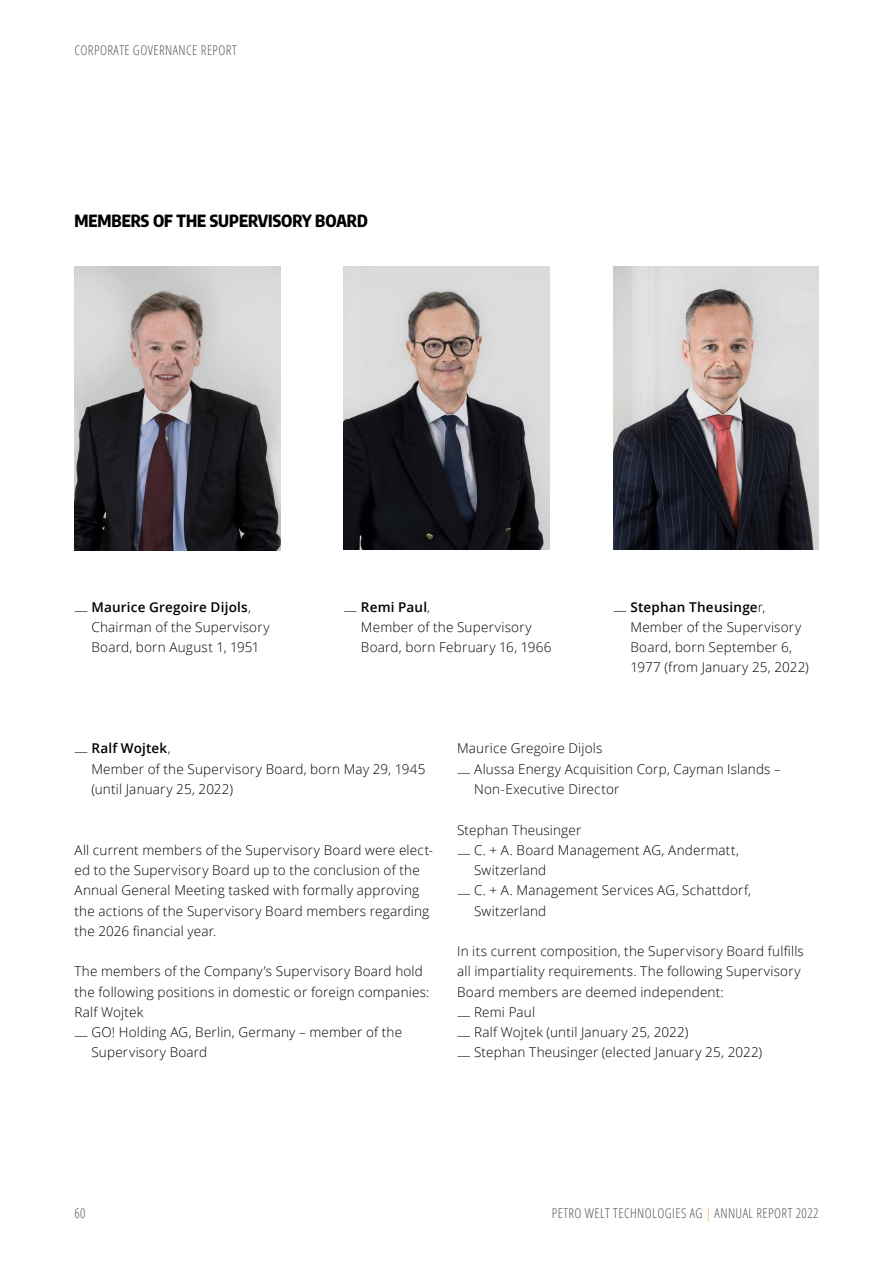
<style>
.page{position:relative;width:893px;height:1263px;background:#fff}
.page>*{position:absolute;margin:0;border:0;box-sizing:border-box;transform-origin:0 0}
.t1{font:800 16.5px "Encode Sans Condensed";color:#000}
.t2{font:300 13.5px/20.2px "Open Sans";letter-spacing:.015em;color:#000}
.t3{font:300 condensed 13.5px "Open Sans";letter-spacing:.03em;color:#575756}
.s1{font-weight:600}
.s2{color:#f7a641}
</style>
<div class="page">
<img style="left:74px;top:266px;width:206px;height:285px">
<img style="left:344px;top:266px;width:205px;height:284px">
<img style="left:613px;top:266px;width:206px;height:284px">
<p class="t3" style="left:74px;top:41px;width:164px">CORPORATE GOVERNANCE REPORT</p>
<p class="t1" style="left:74px;top:208px;width:295px">MEMBERS OF THE SUPERVISORY BOARD</p>
<p class="t2" style="left:91px;top:596px;width:180px;text-indent:-17px">— <span class="s1">Maurice Gregoire Dijols</span>,<br>Chairman of the Supervisory<br>Board, born August 1, 1951</p>
<p class="t2" style="left:361px;top:596px;width:192px;text-indent:-17px">— <span class="s1">Remi Paul</span>,<br>Member of the Supervisory<br>Board, born February 16, 1966</p>
<p class="t2" style="left:630px;top:596px;width:180px;text-indent:-17px">— <span class="s1">Stephan Theusinge</span>r,<br>Member of the Supervisory<br>Board, born September 6,<br>1977 (from January 25, 2022)</p>
<p class="t2" style="left:91px;top:738px;width:335px;text-indent:-17px">— <span class="s1">Ralf Wojtek</span>,<br>Member of the Supervisory Board, born May 29, 1945 (until January 25, 2022)</p>
<p class="t2" style="left:74px;top:839px;width:360px">All current members of the Supervisory Board were elect&shy;ed to the Supervisory Board up to the conclusion of the Annual General Meeting tasked with formally approving the actions of the Supervisory Board members regarding the 2026 financial year.</p>
<p class="t2" style="left:74px;top:961px;width:356px">The members of the Company’s Supervisory Board hold the following positions in domestic or foreign companies:<br>Ralf Wojtek</p>
<p class="t2" style="left:91px;top:1022px;width:312px;text-indent:-17px">— GO! Holding AG, Berlin, Germany – member of the<br>Supervisory Board</p>
<p class="t2" style="left:457px;top:738px;width:147px">Maurice Gregoire Dijols</p>
<p class="t2" style="left:474px;top:758px;width:308px;text-indent:-17px">— Alussa Energy Acquisition Corp, Cayman Islands –<br>Non-Executive Director</p>
<p class="t2" style="left:457px;top:819px;width:126px">Stephan Theusinger</p>
<p class="t2" style="left:474px;top:839px;width:266px;text-indent:-17px">— C. + A. Board Management AG, Andermatt,<br>Switzerland</p>
<p class="t2" style="left:474px;top:880px;width:279px;text-indent:-17px">— C. + A. Management Services AG, Schattdorf,<br>Switzerland</p>
<p class="t2" style="left:457px;top:941px;width:348px">In its current composition, the Supervisory Board fulfills all impartiality requirements. The following Supervisory<br>Board members are deemed independent:</p>
<p class="t2" style="left:457px;top:1001px;width:80px">— Remi Paul</p>
<p class="t2" style="left:457px;top:1022px;width:233px">— Ralf Wojtek (until January 25, 2022)</p>
<p class="t2" style="left:457px;top:1042px;width:307px">— Stephan Theusinger (elected January 25, 2022)</p>
<p class="t3" style="left:74px;top:1204px;width:13px">60</p>
<p class="t3" style="left:552px;top:1204px;width:268px">PETRO WELT TECHNOLOGIES AG <span class="s2">|</span> ANNUAL REPORT 2022</p>
</div>
